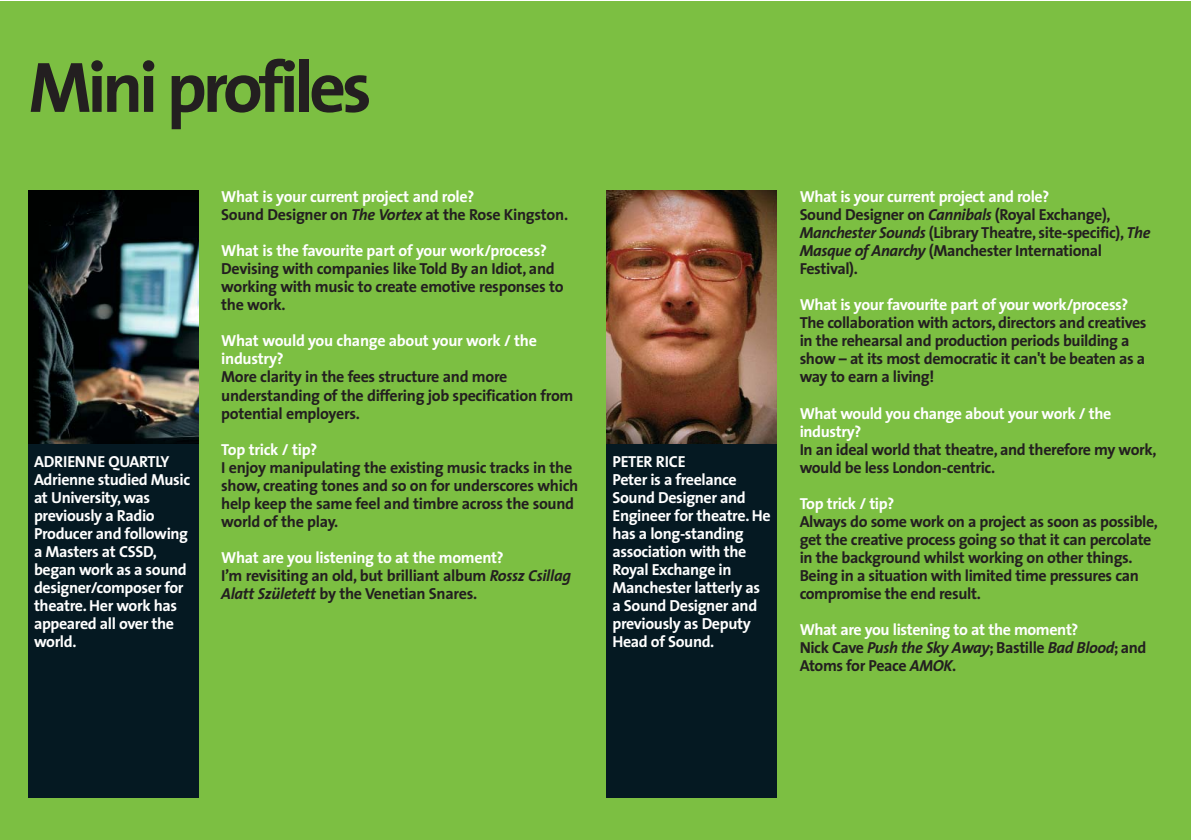
<style>
.page{position:relative;width:1191px;height:840px;background:#fff}
.page>*{position:absolute;margin:0;border:0;box-sizing:border-box;transform-origin:0 0}
.t1{font:700 72px "The Sans";letter-spacing:-.06em;color:#231f20}
.t2{font:700 16px/18px "The Sans";letter-spacing:-.025em;color:#231f20}
.t3{font:700 16px/18px "The Sans";letter-spacing:-.025em;color:#fff}
.s1{color:#fff}
.s2{font-style:italic}
</style>
<div class="page">
<div style="left:0;top:1px;width:1190px;height:838px;background:#7cbf42"></div>
<img style="left:28px;top:190px;width:170px;height:253px">
<div style="left:28px;top:443px;width:170px;height:353px;background:#051922"></div>
<img style="left:607px;top:190px;width:170px;height:253px">
<div style="left:607px;top:443px;width:170px;height:353px;background:#051922"></div>
<h1 class="t1" style="left:28px;top:55px;width:345px">Mini profiles</h1>
<p class="t2" style="left:221px;top:189px;width:348px"><span class="s1">What is your current project and role?<br></span>Sound Designer on <span class="s2">The Vortex</span> at the Rose Kingston.</p>
<p class="t3" style="left:221px;top:243px;width:327px">What is the favourite part of your work/process?</p>
<p class="t2" style="left:221px;top:261px;width:344px">Devising with companies like Told By an Idiot, and working with music to create emotive responses to the work.</p>
<p class="t3" style="left:221px;top:333px;width:317px">What would you change about your work / the industry?</p>
<p class="t2" style="left:221px;top:369px;width:354px">More clarity in the fees structure and more understanding of the differing job specification from potential employers.</p>
<p class="t3" style="left:221px;top:441px;width:98px">Top trick / tip?</p>
<p class="t2" style="left:221px;top:459px;width:359px">I enjoy manipulating the existing music tracks in the show, creating tones and so on for underscores which help keep the same feel and timbre across the sound world of the play.</p>
<p class="t2" style="left:221px;top:549px;width:351px"><span class="s1">What are you listening to at the moment?<br></span>I’m revisiting an old, but brilliant album <span class="s2">Rossz Csillag<br>Alatt Született</span> by the Venetian Snares.</p>
<p class="t3" style="left:34px;top:453px;width:158px">ADRIENNE QUARTLY<br>Adrienne studied Music at University, was previously a Radio<br>Producer and following a Masters at CSSD, began work as a sound designer/composer for theatre. Her work has appeared all over the world.</p>
<p class="t3" style="left:612px;top:453px;width:160px">PETER RICE<br>Peter is a freelance<br>Sound Designer and<br>Engineer for theatre. He has a long-standing association with the<br>Royal Exchange in<br>Manchester latterly as a Sound Designer and previously as Deputy<br>Head of Sound.</p>
<p class="t2" style="left:799px;top:189px;width:352px"><span class="s1">What is your current project and role?<br></span>Sound Designer on <span class="s2">Cannibals</span> (Royal Exchange), <span class="s2">Manchester Sounds</span> (Library Theatre, site-specific), <span class="s2">The Masque of Anarchy</span> (Manchester International Festival).</p>
<p class="t3" style="left:799px;top:297px;width:330px">What is your favourite part of your work/process?</p>
<p class="t2" style="left:799px;top:315px;width:348px">The collaboration with actors, directors and creatives in the rehearsal and production periods building a show – at its most democratic it can't be beaten as a way to earn a living!</p>
<p class="t3" style="left:799px;top:405px;width:313px">What would you change about your work / the industry?</p>
<p class="t2" style="left:799px;top:441px;width:358px">In an ideal world that theatre, and therefore my work, would be less London-centric.</p>
<p class="t3" style="left:799px;top:495px;width:96px">Top trick / tip?</p>
<p class="t2" style="left:799px;top:513px;width:360px">Always do some work on a project as soon as possible, get the creative process going so that it can percolate in the background whilst working on other things.<br>Being in a situation with limited time pressures can compromise the end result.</p>
<p class="t2" style="left:799px;top:621px;width:348px"><span class="s1">What are you listening to at the moment?<br></span>Nick Cave <span class="s2">Push the Sky Away</span>; Bastille <span class="s2">Bad Blood</span>; and<br>Atoms for Peace <span class="s2">AMOK</span>.</p>
</div>
